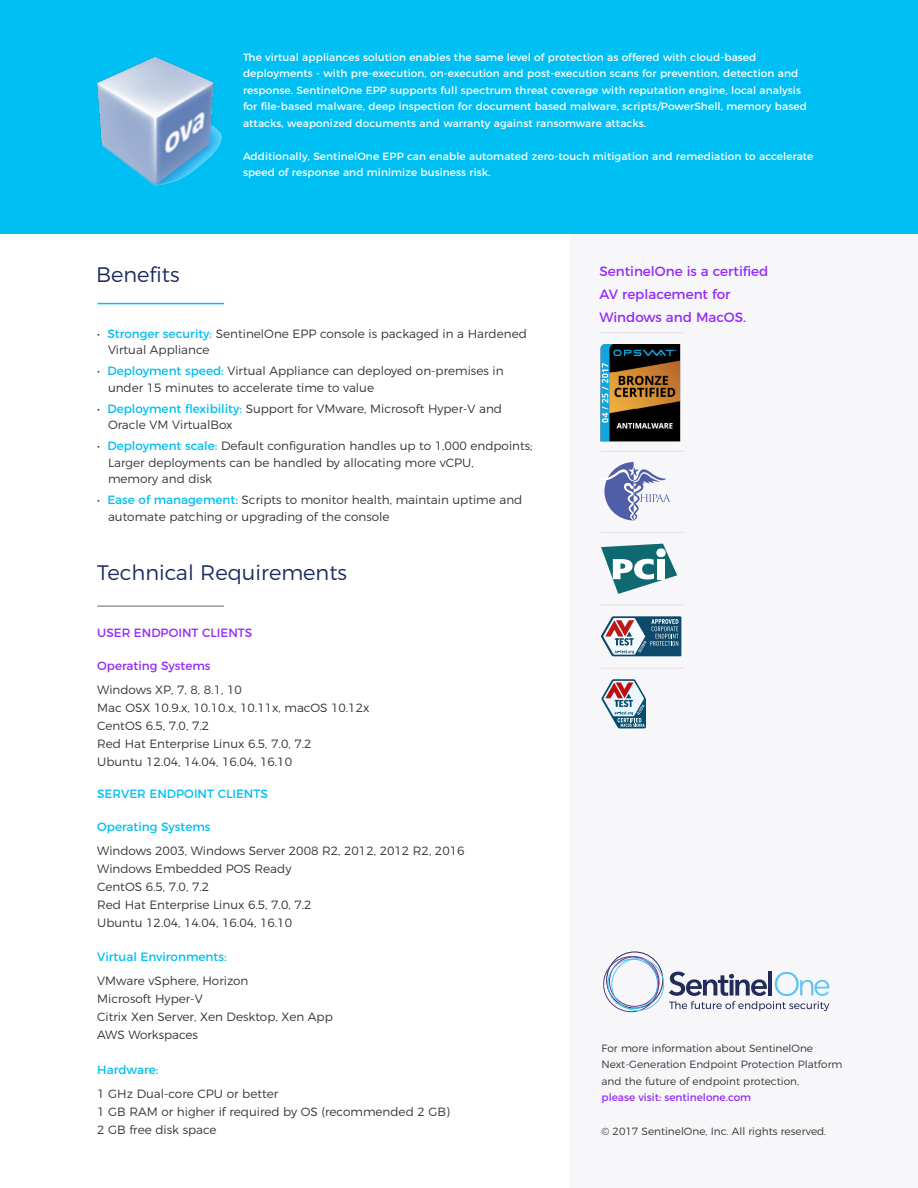
<style>
.page{position:relative;width:918px;height:1188px;background:#fff}
.page>*{position:absolute;margin:0;border:0;box-sizing:border-box;transform-origin:0 0}
.t1{font:300 21px "Montserrat";color:#1c2b5e}
.t2{font:13.5px/22.5px "Montserrat";color:#952af9}
.t3{font:300 12px/18px "Montserrat";color:#333}
.t4{font:12px "Montserrat";color:#00bff2}
.t5{font:12px "Montserrat";color:#952af9}
.t6{font:10.5px/16.5px "Montserrat";letter-spacing:.01em;color:#fff}
.t7{font:300 10.5px/16.5px "Montserrat";color:#333}
.t8{font:10.5px "Montserrat";color:#952af9}
.s1{font-weight:400;color:#00bff2}
</style>
<div class="page">
<div style="left:570px;top:233px;width:348px;height:955px;background:#f7f7fa"></div>
<div style="left:0;top:0;width:918px;height:233px;background:#00bff2"></div>
<hr style="left:97px;top:605px;width:127px;height:2px;background:#999">
<div style="left:606px;top:952px;width:57px;height:56px;border:1px solid #232c59;border-radius:50%"></div>
<div style="left:609px;top:956px;width:50px;height:51px;border:1px solid #6e368c;border-radius:50%"></div>
<div style="left:612px;top:958px;width:52px;height:53px;border:1px solid #5ec5f2;border-radius:50%"></div>
<div style="left:608px;top:959px;width:50px;height:50px;border:1px solid #37bcee;border-radius:50%"></div>
<hr style="left:768px;top:971px;width:4px;height:25px;background:#232c59">
<svg style="left:669px;top:972px;width:160px;height:39px"></svg>
<svg style="left:604px;top:462px;width:67px;height:59px"></svg>
<hr style="left:601px;top:451px;width:83px;height:1px;background:#333">
<hr style="left:601px;top:332px;width:83px;height:1px;background:#333">
<hr style="left:601px;top:532px;width:83px;height:1px;background:#333">
<hr style="left:601px;top:604px;width:83px;height:1px;background:#333">
<hr style="left:601px;top:668px;width:83px;height:1px;background:#333">
<svg style="left:601px;top:544px;width:76px;height:50px"></svg>
<svg style="left:601px;top:616px;width:80px;height:40px"></svg>
<img style="left:600px;top:344px;width:81px;height:98px">
<hr style="left:97px;top:303px;width:127px;height:1px;background:#00bff2">
<img style="left:97px;top:56px;width:125px;height:130px">
<svg style="left:601px;top:679px;width:45px;height:49px"></svg>
<h1 class="t1" style="left:96px;top:258px;width:85px">Benefits</h1>
<p class="t6" style="left:243px;top:48px;width:565px">The virtual appliances solution enables the same level of protection as offered with cloud-based deployments - with pre-execution, on-execution and post-execution scans for prevention, detection and response. SentinelOne EPP supports full spectrum threat coverage with reputation engine, local analysis for file-based malware, deep inspection for document based malware, scripts/PowerShell, memory based attacks, weaponized documents and warranty against ransomware attacks.</p>
<p class="t6" style="left:243px;top:147px;width:572px">Additionally, SentinelOne EPP can enable automated zero-touch mitigation and remediation to accelerate speed of response and minimize business risk.</p>
<p class="t2" style="left:599px;top:259px;width:171px">SentinelOne is a certified<br>AV replacement for<br>Windows and MacOS.</p>
<p class="t3" style="left:108px;top:324px;width:420px;line-height:16.5px;text-indent:-11px">• <span class="s1">Stronger security:</span> SentinelOne EPP console is packaged in a Hardened<br>Virtual Appliance</p>
<p class="t3" style="left:108px;top:362px;width:397px;line-height:16.5px;text-indent:-11px">• <span class="s1">Deployment speed:</span> Virtual Appliance can deployed on-premises in under 15 minutes to accelerate time to value</p>
<p class="t3" style="left:108px;top:399px;width:396px;line-height:16.5px;text-indent:-11px">• <span class="s1">Deployment flexibility:</span> Support for VMware, Microsoft Hyper-V and<br>Oracle VM VirtualBox</p>
<p class="t3" style="left:108px;top:437px;width:426px;line-height:16.5px;text-indent:-11px">• <span class="s1">Deployment scale:</span> Default configuration handles up to 1,000 endpoints;<br>Larger deployments can be handled by allocating more vCPU,<br>memory and disk</p>
<p class="t3" style="left:108px;top:491px;width:416px;line-height:16.5px;text-indent:-11px">• <span class="s1">Ease of management:</span> Scripts to monitor health, maintain uptime and automate patching or upgrading of the console</p>
<h1 class="t1" style="left:97px;top:556px;width:251px">Technical Requirements</h1>
<p class="t5" style="left:97px;top:624px;width:157px">USER ENDPOINT CLIENTS</p>
<p class="t5" style="left:97px;top:656px;width:115px">Operating Systems</p>
<p class="t3" style="left:97px;top:679px;width:274px">Windows XP, 7, 8, 8.1, 10<br>Mac OSX 10.9.x, 10.10.x, 10.11x, macOS 10.12x<br>CentOS 6.5, 7.0, 7.2<br>Red Hat Enterprise Linux 6.5, 7.0, 7.2<br>Ubuntu 12.04, 14.04, 16.04, 16.10</p>
<p class="t4" style="left:97px;top:784px;width:172px">SERVER ENDPOINT CLIENTS</p>
<p class="t4" style="left:97px;top:818px;width:115px">Operating Systems</p>
<p class="t3" style="left:97px;top:841px;width:369px">Windows 2003, Windows Server 2008 R2, 2012, 2012 R2, 2016<br>Windows Embedded POS Ready<br>CentOS 6.5, 7.0, 7.2<br>Red Hat Enterprise Linux 6.5, 7.0, 7.2<br>Ubuntu 12.04, 14.04, 16.04, 16.10</p>
<p class="t4" style="left:97px;top:947px;width:131px">Virtual Environments:</p>
<p class="t3" style="left:97px;top:970px;width:237px">VMware vSphere, Horizon<br>Microsoft Hyper-V<br>Citrix Xen Server, Xen Desktop, Xen App<br>AWS Workspaces</p>
<p class="t4" style="left:97px;top:1060px;width:63px">Hardware:</p>
<p class="t3" style="left:97px;top:1084px;width:354px">1 GHz Dual-core CPU or better<br>1 GB RAM or higher if required by OS (recommended 2 GB)<br>2 GB free disk space</p>
<p class="t7" style="left:602px;top:1039px;width:242px">For more information about SentinelOne<br>Next-Generation Endpoint Protection Platform and the future of endpoint protection,</p>
<p class="t8" style="left:602px;top:1089px;width:151px">please visit: sentinelone.com</p>
<p class="t7" style="left:601px;top:1122px;width:226px">© 2017 SentinelOne, Inc. All rights reserved.</p>
</div>
